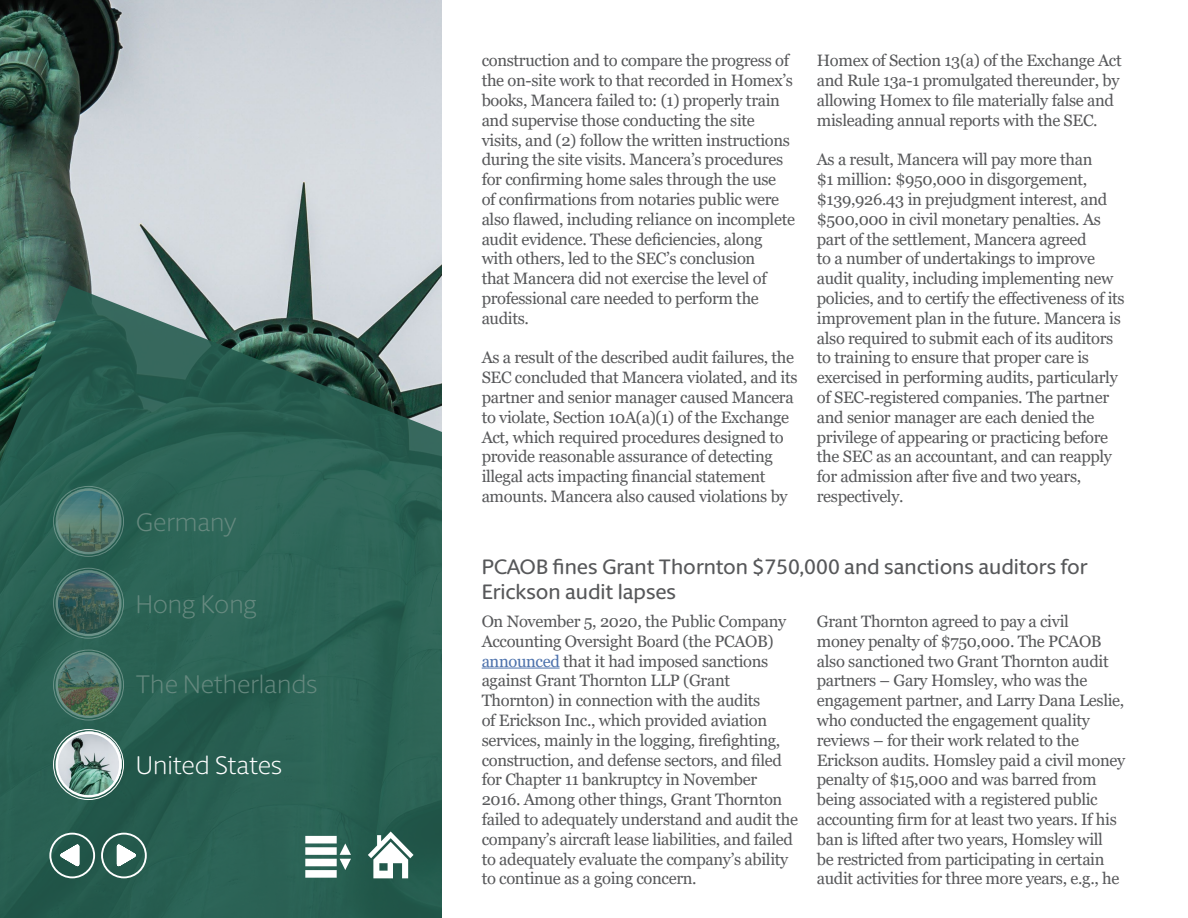
<style>
.page{position:relative;width:1188px;height:918px;background:#fff}
.page>*{position:absolute;margin:0;border:0;box-sizing:border-box;transform-origin:0 0}
.t1{font:300 25.5px "Berlingske Sans Round";color:#66897f}
.t2{font:300 25.5px "Berlingske Sans Round";letter-spacing:-.005em;color:#fff}
.t3{font:500 21px "Berlingske Sans Round";color:#57585a}
.t4{font:16.5px/19.8px "Georgia";letter-spacing:-.02em;color:#57585a}
.s1{color:#4d72ac}
</style>
<div class="page">
<hr style="left:482px;top:668px;width:78px;height:1px;background:#4d72ac">
<img style="left:0;top:0;width:441px;height:285px">
<svg style="left:0;top:285px;width:441px;height:633px;background:#336659"></svg>
<svg style="left:115px;top:840px;width:26px;height:31px"></svg>
<div style="left:101px;top:833px;width:46px;height:45px;border:2px solid #fff;border-radius:50%"></div>
<svg style="left:55px;top:840px;width:26px;height:31px"></svg>
<div style="left:49px;top:833px;width:46px;height:45px;border:2px solid #fff;border-radius:50%"></div>
<svg style="left:368px;top:832px;width:46px;height:46px"></svg>
<svg style="left:305px;top:836px;width:46px;height:42px"></svg>
<img style="left:56px;top:652px;width:65px;height:64px;border-radius:32px">
<div style="left:53px;top:650px;width:71px;height:70px;border:1px solid #fff;border-radius:50%"></div>
<div style="left:56px;top:652px;width:66px;height:66px;border:2px solid #fff;border-radius:50%"></div>
<img style="left:57px;top:732px;width:65px;height:64px;border-radius:32px">
<div style="left:53px;top:729px;width:71px;height:71px;border:1px solid #fff;border-radius:50%"></div>
<div style="left:56px;top:732px;width:66px;height:66px;border:2px solid #fff;border-radius:50%"></div>
<img style="left:56px;top:489px;width:65px;height:64px;border-radius:32px">
<div style="left:53px;top:486px;width:71px;height:71px;border:1px solid #fff;border-radius:50%"></div>
<div style="left:56px;top:488px;width:66px;height:66px;border:2px solid #fff;border-radius:50%"></div>
<img style="left:56px;top:570px;width:64px;height:65px;border-radius:32px">
<div style="left:53px;top:568px;width:71px;height:71px;border:1px solid #fff;border-radius:50%"></div>
<div style="left:56px;top:570px;width:66px;height:66px;border:2px solid #fff;border-radius:50%"></div>
<p class="t1" style="left:136px;top:505px;width:102px">Germany</p>
<p class="t1" style="left:136px;top:587px;width:122px">Hong Kong</p>
<p class="t1" style="left:136px;top:667px;width:183px">The Netherlands</p>
<p class="t2" style="left:136px;top:748px;width:148px">United States</p>
<p class="t4" style="left:482px;top:51px;width:315px">construction and to compare the progress of the on-site work to that recorded in Homex’s books, Mancera failed to: (1) properly train and supervise those conducting the site visits, and (2) follow the written instructions during the site visits. Mancera’s procedures for confirming home sales through the use<br>of confirmations from notaries public were also flawed, including reliance on incomplete audit evidence. These deficiencies, along with others, led to the SEC’s conclusion<br>that Mancera did not exercise the level of professional care needed to perform the audits.</p>
<p class="t4" style="left:482px;top:348px;width:317px">As a result of the described audit failures, the SEC concluded that Mancera violated, and its partner and senior manager caused Mancera to violate, Section 10A(a)(1) of the Exchange Act, which required procedures designed to provide reasonable assurance of detecting illegal acts impacting financial statement amounts. Mancera also caused violations by</p>
<p class="t4" style="left:817px;top:51px;width:306px">Homex of Section 13(a) of the Exchange Act and Rule 13a-1 promulgated thereunder, by allowing Homex to file materially false and misleading annual reports with the SEC.</p>
<p class="t4" style="left:817px;top:150px;width:309px">As a result, Mancera will pay more than<br>$1 million: $950,000 in disgorgement, $139,926.43 in prejudgment interest, and $500,000 in civil monetary penalties. As part of the settlement, Mancera agreed<br>to a number of undertakings to improve audit quality, including implementing new policies, and to certify the effectiveness of its improvement plan in the future. Mancera is also required to submit each of its auditors to training to ensure that proper care is exercised in performing audits, particularly of SEC-registered companies. The partner and senior manager are each denied the privilege of appearing or practicing before the SEC as an accountant, and can reapply for admission after five and two years, respectively.</p>
<p class="t3" style="left:482px;top:552px;width:608px">PCAOB fines Grant Thornton $750,000 and sanctions auditors for</p>
<p class="t3" style="left:482px;top:577px;width:196px">Erickson audit lapses</p>
<p class="t4" style="left:482px;top:612px;width:318px">On November 5, 2020, the Public Company Accounting Oversight Board (the PCAOB) <span class="s1">announced</span> that it had imposed sanctions against Grant Thornton LLP (Grant Thornton) in connection with the audits<br>of Erickson Inc., which provided aviation services, mainly in the logging, firefighting, construction, and defense sectors, and filed for Chapter 11 bankruptcy in November 2016. Among other things, Grant Thornton failed to adequately understand and audit the company’s aircraft lease liabilities, and failed to adequately evaluate the company’s ability to continue as a going concern.</p>
<p class="t4" style="left:817px;top:612px;width:310px">Grant Thornton agreed to pay a civil<br>money penalty of $750,000. The PCAOB also sanctioned two Grant Thornton audit partners – Gary Homsley, who was the engagement partner, and Larry Dana Leslie, who conducted the engagement quality reviews – for their work related to the Erickson audits. Homsley paid a civil money penalty of $15,000 and was barred from being associated with a registered public accounting firm for at least two years. If his ban is lifted after two years, Homsley will<br>be restricted from participating in certain audit activities for three more years, e.g., he</p>
</div>
